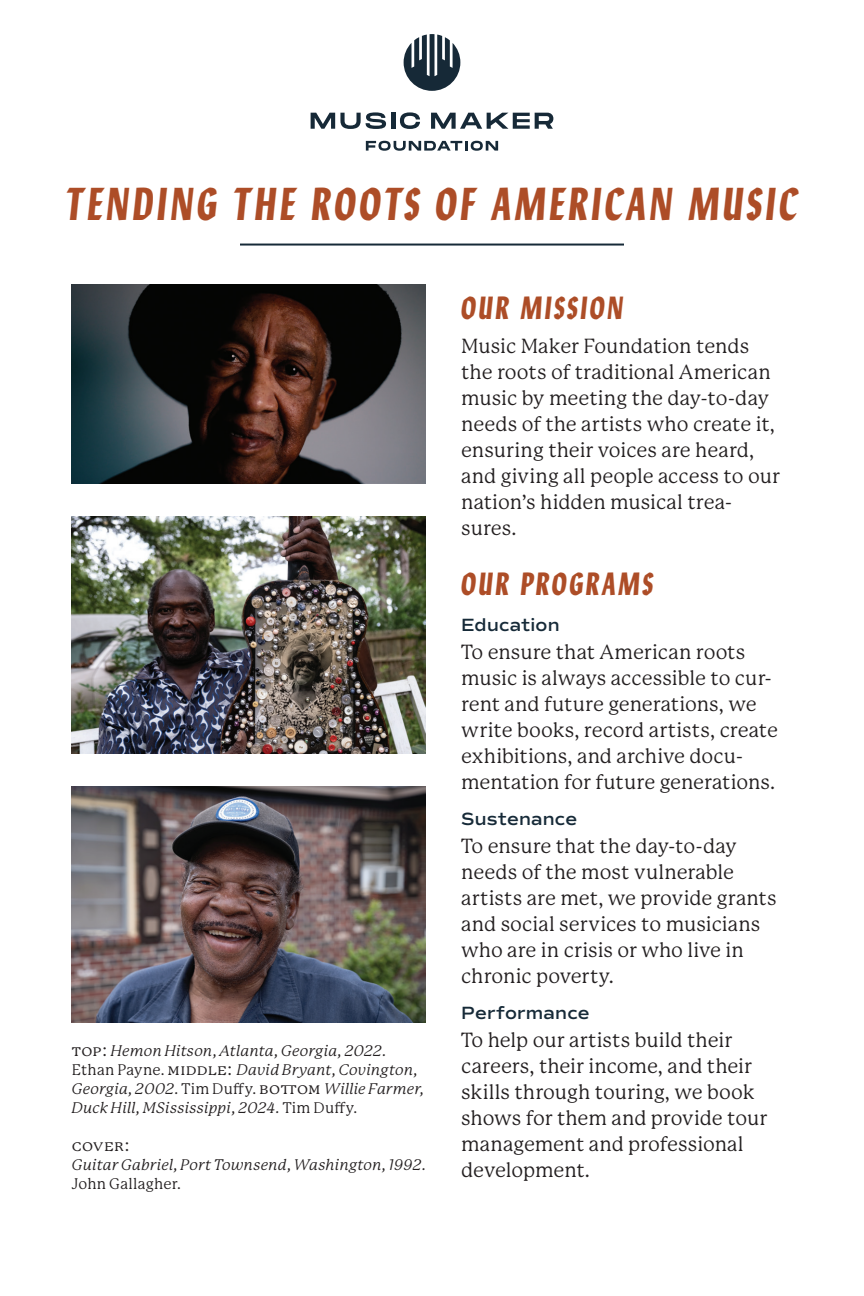
<style>
.page{position:relative;width:864px;height:1296px;background:#fff}
.page>*{position:absolute;margin:0;border:0;box-sizing:border-box;transform-origin:0 0}
.Header_with_rule_under{font:italic 700 46px "Lydia Condensed";letter-spacing:.065em;color:#ad4d27}
.B_Head{font:italic 700 32px "Lydia Condensed";letter-spacing:.07em;color:#ad4d27}
.Program_description_text{font:20px/26px "P22 Mackinac Pro";color:#231f20}
.C_head{font:20px/26px "P22 Mackinac Pro";letter-spacing:-.005em;color:#231f20}
.C_head-2{font:600 18px "Commuters Sans";letter-spacing:.015em;color:#162a38}
.t1{font:17px "P22 Mackinac Pro";letter-spacing:.015em;color:#231f20}
.t2{font:italic 15px/19px "P22 Mackinac Pro";letter-spacing:.005em;color:#231f20}
.s1{font-style:normal;font-size:17px}
.s2{font-style:normal}
</style>
<div class="page">
<svg style="left:311px;top:112px;width:75px;height:17px"></svg>
<hr style="left:391px;top:113px;width:4px;height:16px;background:#162937">
<svg style="left:400px;top:112px;width:20px;height:17px"></svg>
<svg style="left:431px;top:113px;width:122px;height:16px"></svg>
<svg style="left:366px;top:141px;width:132px;height:10px"></svg>
<svg style="left:404px;top:34px;width:56px;height:57px"></svg>
<hr style="left:240px;top:244px;width:384px;height:2px;background:#162a38">
<img style="left:72px;top:517px;width:354px;height:236px">
<img style="left:72px;top:284px;width:354px;height:200px">
<img style="left:72px;top:786px;width:354px;height:236px">
<p class="Header_with_rule_under" style="left:66px;top:170px;width:734px">TENDING THE ROOTS OF AMERICAN MUSIC</p>
<p class="t2" style="left:72px;top:1041px;width:354px"><span class="s1">top:</span> Hemon Hitson, Atlanta, Georgia, 2022.<br><span class="s2">Ethan Payne.</span> <span class="s1">middle:</span> David Bryant, Covington, Georgia, 2002. <span class="s2">Tim Duffy.</span> <span class="s1">bottom</span> Willie Farmer, Duck Hill, MSississippi, 2024. <span class="s2">Tim Duffy.</span></p>
<p class="t1" style="left:72px;top:1135px;width:60px">cover:</p>
<p class="t2" style="left:72px;top:1155px;width:356px">Guitar Gabriel, Port Townsend, Washington, 1992.<br><span class="s2">John Gallagher.</span></p>
<p class="B_Head" style="left:461px;top:284px;width:164px">OUR MISSION</p>
<p class="Program_description_text" style="left:461px;top:333px;width:320px">Music Maker Foundation tends the roots of traditional American music by meeting the day-to-day needs of the artists who create it, ensuring their voices are heard, and giving all people access to our nation’s hidden musical trea&shy;sures.</p>
<p class="B_Head" style="left:461px;top:561px;width:194px">OUR PROGRAMS</p>
<p class="C_head-2" style="left:461px;top:614px;width:100px">Education</p>
<p class="C_head" style="left:461px;top:640px;width:318px">To ensure that American roots music is always accessible to cur&shy;rent and future generations, we write books, record artists, create exhibitions, and archive docu&shy;mentation for future generations.</p>
<p class="C_head-2" style="left:461px;top:808px;width:117px">Sustenance</p>
<p class="Program_description_text" style="left:461px;top:834px;width:317px">To ensure that the day-to-day needs of the most vulnerable artists are met, we provide grants and social services to musicians who are in crisis or who live in chronic poverty.</p>
<p class="C_head-2" style="left:461px;top:1002px;width:130px">Performance</p>
<p class="Program_description_text" style="left:461px;top:1028px;width:308px">To help our artists build their careers, their income, and their skills through touring, we book shows for them and provide tour management and professional development.</p>
</div>
